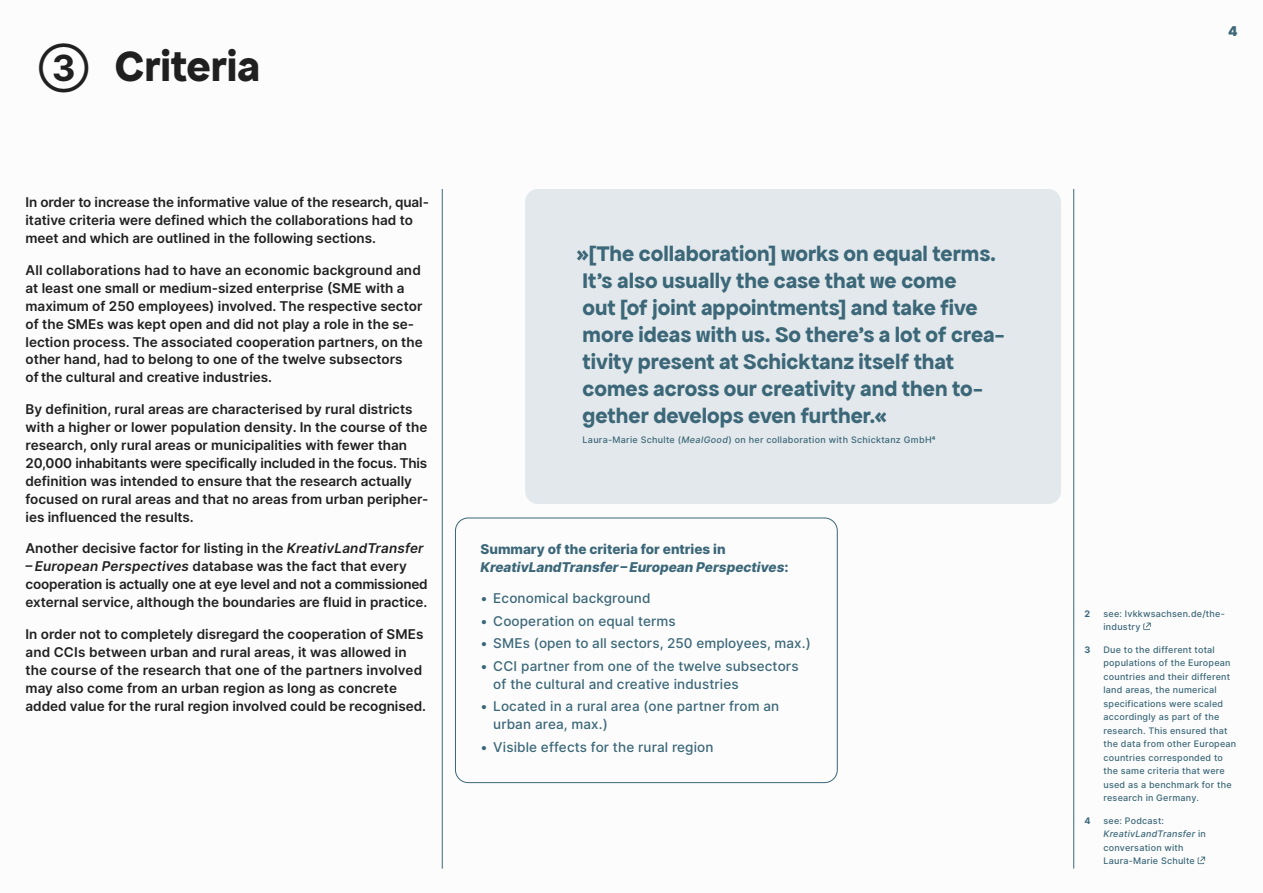
<style>
.page{position:relative;width:1263px;height:893px;background:#fff}
.page>*{position:absolute;margin:0;border:0;box-sizing:border-box;transform-origin:0 0}
.t1{font:700 45px "Apfel Grotezk";letter-spacing:-.005em;color:#202020}
.t2{font:700 22.5px/27px "Apfel Grotezk";color:#3b6778}
.t3{font:600 13.5px/18px "Inter";color:#202020}
.t4{font:500 13.5px/18px "Inter";letter-spacing:.01em;color:#3b6778}
.t5{font:italic 800 13.5px/18px "Inter";color:#3b6778}
.t6{font:900 13.5px "Inter";color:#3b6778}
.t7{font:500 9px/13.5px "Inter";letter-spacing:.025em;color:#3b6778}
.t8{font:700 9px "Inter";color:#3b6778}
.s1{font-family:"Inter";font-size:36px}
.s2{font-style:italic}
.s3{font-weight:700}
.s4{font-style:normal}
</style>
<div class="page">
<div style="left:525px;top:189px;width:536px;height:315px;background:#e2e8eb;border-radius:13px"></div>
<hr style="left:1073px;top:189px;width:1px;height:680px;background:#3b6778">
<hr style="left:442px;top:189px;width:1px;height:680px;background:#3b6778">
<svg style="left:1143px;top:623px;width:8px;height:7px"></svg>
<svg style="left:1198px;top:857px;width:7px;height:7px"></svg>
<div style="left:455px;top:518px;width:383px;height:265px;border:1px solid #3b6778;border-radius:13px"></div>
<h1 class="t1" style="left:39px;top:40px;width:223px"><span class="s1">➂</span> Criteria</h1>
<p class="t3" style="left:26px;top:193px;width:405px">In order to increase the informative value of the research, qual&shy;itative criteria were defined which the collaborations had to meet and which are outlined in the following sections.</p>
<p class="t3" style="left:26px;top:260px;width:399px">All collaborations had to have an economic background and at least one small or medium-sized enterprise (SME with a maximum of 250 employees) involved. The respective sector of the SMEs was kept open and did not play a role in the se&shy;lection process. The associated cooperation partners, on the other hand, had to belong to one of the twelve subsectors<br>of the cultural and creative industries.</p>
<p class="t3" style="left:26px;top:400px;width:404px">By definition, rural areas are characterised by rural districts with a higher or lower population density. In the course of the research, only rural areas or municipalities with fewer than 20,000 inhabitants were specifically included in the focus. This definition was intended to ensure that the research actually focused on rural areas and that no areas from urban peripher&shy;ies influenced the results.</p>
<p class="t3" style="left:26px;top:539px;width:400px">Another decisive factor for listing in the <span class="s2">KreativLandTransfer</span></p>
<p class="t3" style="left:26px;top:557px;width:404px"><span class="s2">– European Perspectives</span> database was the fact that every cooperation is actually one at eye level and not a commissioned external service, although the boundaries are fluid in practice.</p>
<p class="t3" style="left:26px;top:625px;width:402px">In order not to completely disregard the cooperation of SMEs and CCIs between urban and rural areas, it was allowed in the course of the research that one of the partners involved may also come from an urban region as long as concrete added value for the rural region involved could be recognised.</p>
<p class="t2" style="left:576px;top:240px;width:429px">»[The collaboration] works on equal terms.<br>It's also usually the case that we come<br>out [of joint appointments] and take five more ideas with us. So there's a lot of crea&shy;tivity present at Schicktanz itself that comes across our creativity and then to&shy;gether develops even further.«</p>
<p class="t7" style="left:583px;top:433px;width:355px">Laura-Marie Schulte (<span class="s2">MealGood</span>) on her collaboration with Schicktanz GmbH<span class="s3">4</span></p>
<p class="t5" style="left:480px;top:539px;width:310px"><span class="s4">Summary of the criteria for entries in<br></span>KreativLandTransfer – European Perspectives<span class="s4">:</span></p>
<p class="t4" style="left:480px;top:589px;width:171px">• Economical background</p>
<p class="t4" style="left:480px;top:611px;width:197px">• Cooperation on equal terms</p>
<p class="t4" style="left:480px;top:634px;width:332px">• SMEs (open to all sectors, 250 employees, max.)</p>
<p class="t4" style="left:493px;top:656px;width:307px;text-indent:-13px">• CCI partner from one of the twelve subsectors of the cultural and creative industries</p>
<p class="t4" style="left:493px;top:697px;width:288px;text-indent:-13px">• Located in a rural area (one partner from an urban area, max.)</p>
<p class="t4" style="left:480px;top:737px;width:234px">• Visible effects for the rural region</p>
<p class="t6" style="left:1228px;top:21px;width:11px">4</p>
<p class="t8" style="left:1084px;top:606px;width:7px">2</p>
<p class="t7" style="left:1103px;top:606px;width:123px">see: lvkkwsachsen.de/the&shy;industry</p>
<p class="t8" style="left:1084px;top:642px;width:7px">3</p>
<p class="t7" style="left:1103px;top:642px;width:134px">Due to the different total populations of the European countries and their different land areas, the numerical specifications were scaled accordingly as part of the research. This ensured that the data from other European countries corresponded to the same criteria that were used as a benchmark for the research in Germany.</p>
<p class="t8" style="left:1084px;top:813px;width:8px">4</p>
<p class="t7" style="left:1103px;top:813px;width:104px">see: Podcast:<br><span class="s2">KreativLandTransfer</span> in conversation with<br>Laura-Marie Schulte</p>
</div>
